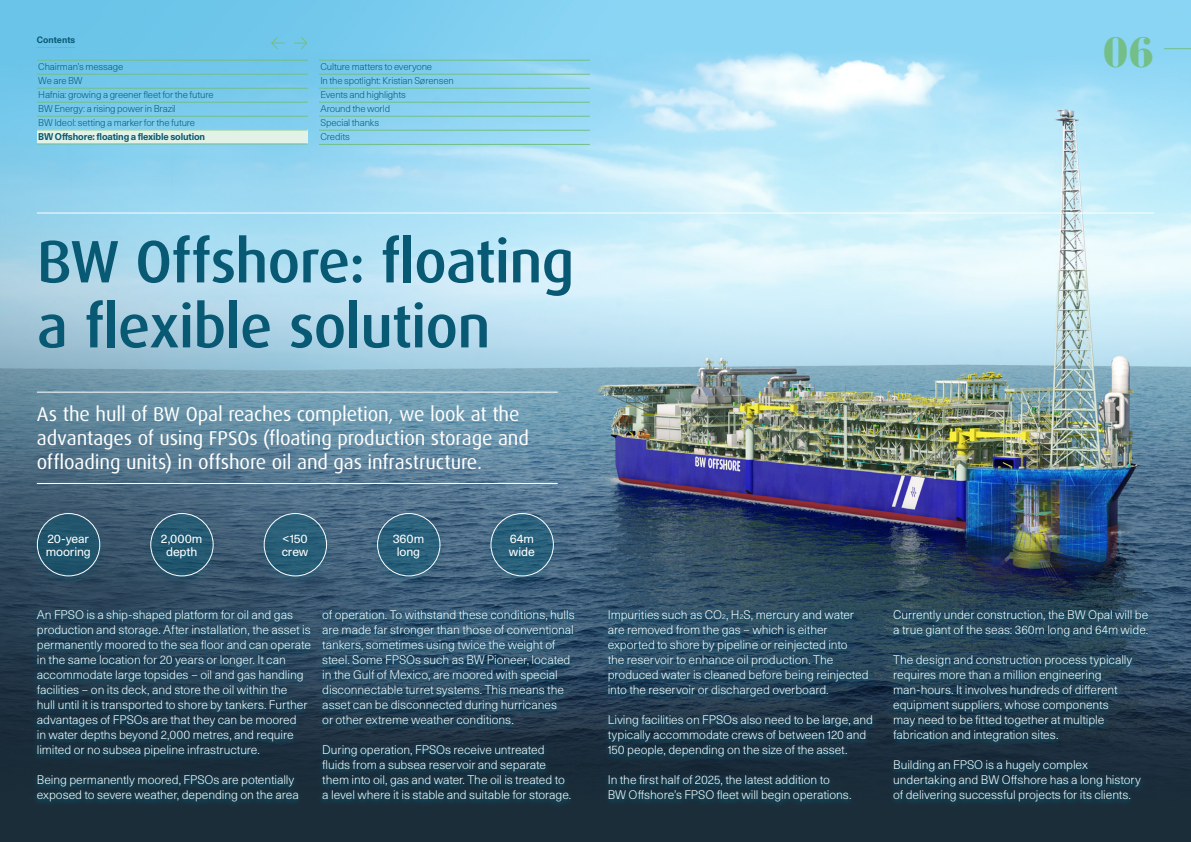
<style>
.page{position:relative;width:1191px;height:842px;background:#fff}
.page>*{position:absolute;margin:0;border:0;box-sizing:border-box;transform-origin:0 0}
.t1{font:500 60px/65px "Dax Pro";letter-spacing:-.015em;color:#085973}
.t2{font:900 42px "Bauer Bodoni";color:#73bf87}
.t3{font:20px/24px "Dax Pro";letter-spacing:-.01em;color:#fff}
.t4{font:300 12px/15px "Unica 77 LL";letter-spacing:-.005em;color:#fff}
.t5{font:12px/13px "Unica 77 LL";letter-spacing:-.01em;color:#fff}
.t6{font:300 9.5px/14px "Unica 77 LL";letter-spacing:-.015em;color:#085973}
.t7{font:700 9.5px "Unica 77 LL";letter-spacing:-.015em;color:#085973}
.t8{font:700 9px "Unica 77 LL";letter-spacing:.005em;color:#085973}
.s1{font-size:7px}
</style>
<div class="page">
<img style="left:0;top:0;width:1191px;height:842px">
<hr style="left:37px;top:392px;width:520px;height:1px;background:#fff">
<hr style="left:37px;top:483px;width:520px;height:1px;background:#fff">
<div style="left:31px;top:606px;width:1122px;height:203px;background:#085973;opacity:.75"></div>
<div style="left:31px;top:510px;width:75px;height:75px;background:#085973;opacity:.75"></div>
<div style="left:37px;top:513px;width:63px;height:63px;background:#1f546c;border-radius:50%"></div>
<div style="left:37px;top:513px;width:63px;height:63px;border:1px solid #fff;border-radius:50%"></div>
<div style="left:258px;top:510px;width:74px;height:75px;background:#085973;opacity:.75"></div>
<svg style="left:264px;top:513px;width:62px;height:63px;background:#2c617a"></svg>
<div style="left:264px;top:513px;width:63px;height:63px;border:1px solid #fff;border-radius:50%"></div>
<div style="left:485px;top:510px;width:74px;height:75px;background:#085973;opacity:.75"></div>
<svg style="left:491px;top:513px;width:62px;height:63px;background:#2e647e"></svg>
<div style="left:490px;top:513px;width:64px;height:63px;border:1px solid #fff;border-radius:50%"></div>
<div style="left:145px;top:510px;width:74px;height:75px;background:#085973;opacity:.75"></div>
<svg style="left:151px;top:513px;width:62px;height:63px;background:#275b73"></svg>
<div style="left:150px;top:513px;width:63px;height:63px;border:1px solid #fff;border-radius:50%"></div>
<div style="left:371px;top:510px;width:75px;height:75px;background:#085973;opacity:.75"></div>
<svg style="left:377px;top:513px;width:63px;height:63px;background:#30657e"></svg>
<div style="left:377px;top:513px;width:63px;height:63px;border:1px solid #fff;border-radius:50%"></div>
<hr style="left:37px;top:47px;width:38px;height:1px;background:#73bf87">
<svg style="left:270px;top:36px;width:15px;height:14px"></svg>
<svg style="left:294px;top:36px;width:14px;height:14px"></svg>
<svg style="left:1164px;top:48px;width:27px;height:1px"></svg>
<hr style="left:37px;top:60px;width:271px;height:1px;background:#73bf87">
<hr style="left:37px;top:74px;width:271px;height:1px;background:#73bf87">
<hr style="left:37px;top:88px;width:271px;height:1px;background:#73bf87">
<hr style="left:37px;top:102px;width:271px;height:1px;background:#73bf87">
<hr style="left:37px;top:116px;width:271px;height:1px;background:#73bf87">
<div style="left:37px;top:130px;width:271px;height:14px;background:#e3f2e7"></div>
<hr style="left:37px;top:129px;width:271px;height:1px;background:#73bf87">
<hr style="left:37px;top:143px;width:271px;height:1px;background:#73bf87">
<hr style="left:319px;top:60px;width:271px;height:1px;background:#73bf87">
<hr style="left:319px;top:74px;width:271px;height:1px;background:#73bf87">
<hr style="left:319px;top:88px;width:271px;height:1px;background:#73bf87">
<hr style="left:319px;top:102px;width:271px;height:1px;background:#73bf87">
<hr style="left:319px;top:116px;width:271px;height:1px;background:#73bf87">
<hr style="left:319px;top:130px;width:271px;height:1px;background:#73bf87">
<hr style="left:319px;top:144px;width:271px;height:1px;background:#73bf87">
<hr style="left:37px;top:213px;width:1117px;height:1px;background:#fff">
<p class="t8" style="left:37px;top:34px;width:40px">Contents</p>
<p class="t6" style="left:38px;top:59px;width:177px">Chairman’s message<br>We are BW<br>Hafnia: growing a greener fleet for the future<br>BW Energy: a rising power in Brazil<br>BW Ideol: setting a marker for the future</p>
<p class="t7" style="left:38px;top:130px;width:168px">BW Offshore: floating a flexible solution</p>
<p class="t6" style="left:320px;top:59px;width:135px">Culture matters to everyone<br>In the spotlight: Kristian Sørensen<br>Events and highlights<br>Around the world<br>Special thanks<br>Credits</p>
<h2 class="t2" style="left:1102px;top:27px;width:53px">06</h2>
<h1 class="t1" style="left:37px;top:229px;width:539px">BW Offshore: floating a flexible solution</h1>
<h3 class="t3" style="left:37px;top:402px;width:493px">As the hull of BW Opal reaches completion, we look at the advantages of using FPSOs (floating production storage and offloading units) in offshore oil and gas infrastructure.</h3>
<p class="t5" style="left:46px;top:532px;width:46px">20-year mooring</p>
<p class="t5" style="left:282px;top:532px;width:28px">&lt;150 crew</p>
<p class="t5" style="left:509px;top:532px;width:27px">64m wide</p>
<p class="t5" style="left:161px;top:532px;width:43px;text-align:center">2,000m depth</p>
<p class="t5" style="left:393px;top:532px;width:33px;text-align:center">360m long</p>
<p class="t4" style="left:37px;top:607px;width:276px">An FPSO is a ship-shaped platform for oil and gas production and storage. After installation, the asset is permanently moored to the sea floor and can operate in the same location for 20 years or longer. It can accommodate large topsides – oil and gas handling facilities – on its deck, and store the oil within the<br>hull until it is transported to shore by tankers. Further advantages of FPSOs are that they can be moored<br>in water depths beyond 2,000 metres, and require limited or no subsea pipeline infrastructure.</p>
<p class="t4" style="left:37px;top:772px;width:263px">Being permanently moored, FPSOs are potentially exposed to severe weather, depending on the area</p>
<p class="t4" style="left:322px;top:607px;width:254px">of operation. To withstand these conditions, hulls are made far stronger than those of conventional tankers, sometimes using twice the weight of steel. Some FPSOs such as BW Pioneer, located in the Gulf of Mexico, are moored with special disconnectable turret systems. This means the asset can be disconnected during hurricanes<br>or other extreme weather conditions.</p>
<p class="t4" style="left:322px;top:742px;width:251px">During operation, FPSOs receive untreated fluids from a subsea reservoir and separate them into oil, gas and water. The oil is treated to a level where it is stable and suitable for storage.</p>
<p class="t4" style="left:608px;top:607px;width:262px">Impurities such as CO<span class="s1">2</span>, H<span class="s1">2</span>S, mercury and water are removed from the gas – which is either exported to shore by pipeline or reinjected into<br>the reservoir to enhance oil production. The produced water is cleaned before being reinjected into the reservoir or discharged overboard.</p>
<p class="t4" style="left:608px;top:712px;width:267px">Living facilities on FPSOs also need to be large, and typically accommodate crews of between 120 and<br>150 people, depending on the size of the asset.</p>
<p class="t4" style="left:608px;top:772px;width:245px">In the first half of 2025, the latest addition to<br>BW Offshore’s FPSO fleet will begin operations.</p>
<p class="t4" style="left:893px;top:607px;width:257px">Currently under construction, the BW Opal will be a true giant of the seas: 360m long and 64m wide.</p>
<p class="t4" style="left:893px;top:652px;width:241px">The design and construction process typically requires more than a million engineering man-hours. It involves hundreds of different equipment suppliers, whose components may need to be fitted together at multiple fabrication and integration sites.</p>
<p class="t4" style="left:893px;top:757px;width:249px">Building an FPSO is a hugely complex undertaking and BW Offshore has a long history of delivering successful projects for its clients.</p>
</div>
